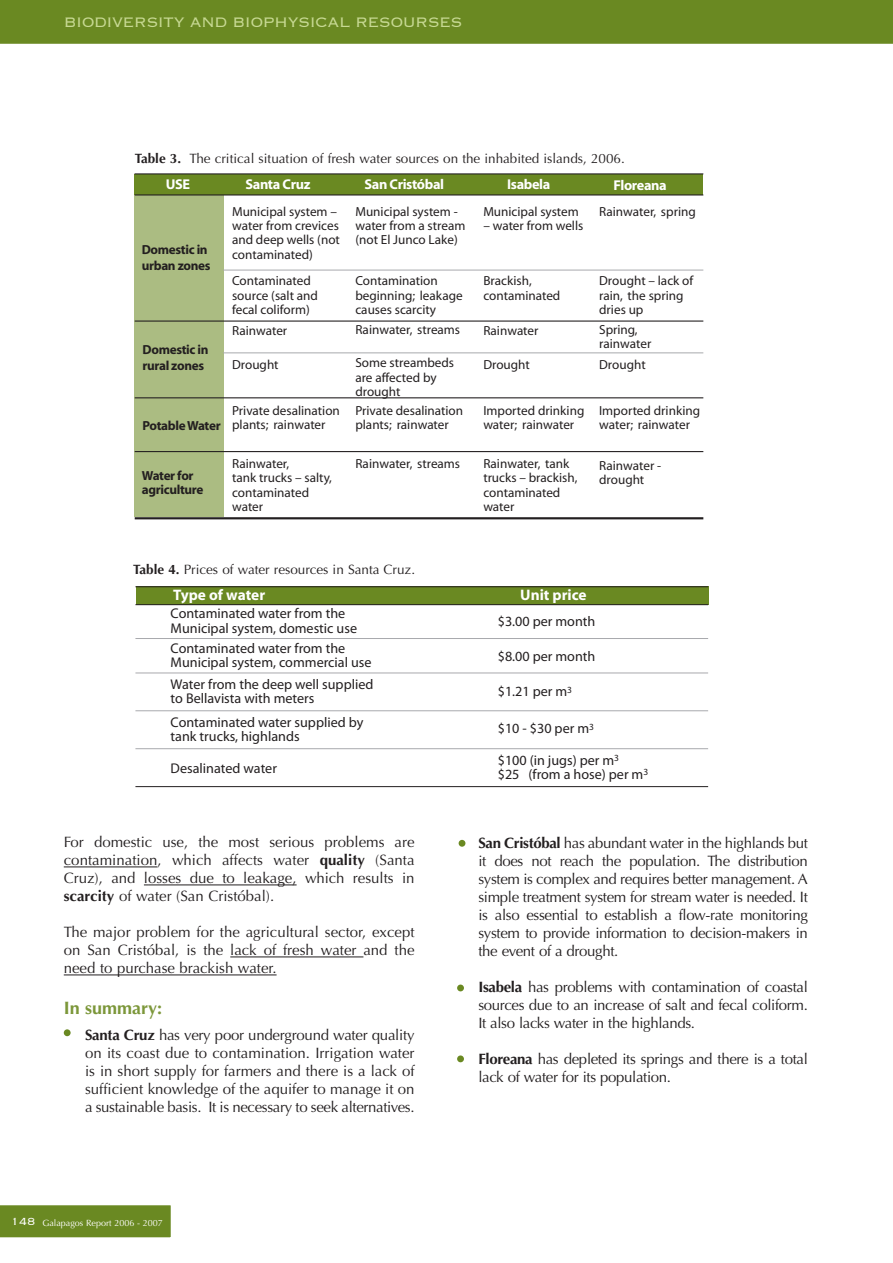
<style>
.page{position:relative;width:893px;height:1263px;background:#fff}
.page>*{position:absolute;margin:0;border:0;box-sizing:border-box;transform-origin:0 0}
.t1{font:300 18px "Copperplate";letter-spacing:-.03em;color:#c7d993}
.t2{font:700 18px "Optima";color:#7c973a}
.t3{font:700 15.3px "Myriad";color:#fff}
.t4{font:15px/18px "Optima";letter-spacing:-.02em;color:#231f20;text-align:justify}
.t5{font:700 14.25px "Myriad";letter-spacing:-.025em;color:#fff}
.t6{font:14.1px/14.1px "Myriad Pro";color:#231f20}
.t7{font:13.5px "Optima";color:#231f20}
.t8{font:13.2px/14.2px "Myriad";color:#231f20}
.t9{font:700 13.2px/15.3px "Myriad";letter-spacing:-.025em;color:#231f20}
.t10{font:9px "Optima";color:#fff}
.s1{font-weight:700}
.s2{font-family:"Copperplate";font-weight:300;font-size:13.5px}
</style>
<div class="page">
<div style="left:0;top:0;width:893px;height:44px;background:#6a8922"></div>
<div style="left:0;top:1205px;width:171px;height:33px;background:#6a8922"></div>
<div style="left:134px;top:193px;width:90px;height:324px;background:#abbc82"></div>
<div style="left:134px;top:174px;width:569px;height:20px;background:#6a8922"></div>
<hr style="left:135px;top:173px;width:568px;height:1px;background:#231f20">
<hr style="left:223px;top:270px;width:480px;height:1px;background:#a8a9ad">
<hr style="left:223px;top:353px;width:480px;height:1px;background:#a8a9ad">
<hr style="left:135px;top:320px;width:568px;height:2px;background:#231f20">
<hr style="left:135px;top:194px;width:568px;height:1px;background:#231f20">
<hr style="left:135px;top:397px;width:568px;height:1px;background:#231f20">
<hr style="left:135px;top:451px;width:568px;height:1px;background:#231f20">
<hr style="left:135px;top:517px;width:568px;height:2px;background:#231f20">
<div style="left:136px;top:587px;width:572px;height:18px;background:#6a8922"></div>
<hr style="left:135px;top:638px;width:573px;height:1px;background:#a8a9ad">
<hr style="left:135px;top:673px;width:573px;height:1px;background:#a8a9ad">
<hr style="left:135px;top:710px;width:573px;height:1px;background:#a8a9ad">
<hr style="left:135px;top:748px;width:573px;height:1px;background:#a8a9ad">
<hr style="left:135px;top:786px;width:573px;height:1px;background:#231f20">
<hr style="left:135px;top:586px;width:573px;height:1px;background:#231f20">
<hr style="left:135px;top:604px;width:573px;height:1px;background:#231f20">
<hr style="left:64px;top:866px;width:93px;height:1px;background:#231f20">
<hr style="left:148px;top:884px;width:149px;height:1px;background:#231f20">
<hr style="left:230px;top:956px;width:133px;height:1px;background:#231f20">
<hr style="left:64px;top:974px;width:213px;height:1px;background:#231f20">
<div style="left:64px;top:1029px;width:7px;height:7px;background:#6a8922;border-radius:50%"></div>
<div style="left:459px;top:840px;width:6px;height:7px;background:#6a8922;border-radius:50%"></div>
<div style="left:457px;top:984px;width:7px;height:7px;background:#6a8922;border-radius:50%"></div>
<div style="left:457px;top:1055px;width:7px;height:7px;background:#6a8922;border-radius:50%"></div>
<p class="t1" style="left:64px;top:10px;width:400px">BIODIVERSITY AND BIOPHYSICAL RESOURSES</p>
<p class="t7" style="left:135px;top:150px;width:491px"><span class="s1">Table 3.</span> The critical situation of fresh water sources on the inhabited islands, 2006.</p>
<p class="t5" style="left:166px;top:179px;width:26px">USE</p>
<p class="t5" style="left:245px;top:179px;width:66px">Santa Cruz</p>
<p class="t5" style="left:364px;top:179px;width:81px">San Cristóbal</p>
<p class="t5" style="left:511px;top:178px;width:41px">sabela</p>
<p class="t5" style="left:613px;top:180px;width:55px">Floreana</p>
<p class="t9" style="left:142px;top:244px;width:70px">Domestic in urban zones</p>
<p class="t9" style="left:143px;top:343px;width:67px;text-align:center">Domestic in ural zones</p>
<p class="t9" style="left:143px;top:419px;width:80px">Potable Water</p>
<p class="t9" style="left:142px;top:469px;width:63px;line-height:14.2px">Water for agriculture</p>
<p class="t8" style="left:232px;top:206px;width:106px">Municipal system –</p>
<p class="t8" style="left:232px;top:220px;width:108px">water from crevices</p>
<p class="t8" style="left:238px;top:234px;width:103px">nd deep wells (not</p>
<p class="t8" style="left:238px;top:248px;width:76px">ontaminated)</p>
<p class="t8" style="left:355px;top:206px;width:111px">Municipal system - water from a stream (not El Junco Lake)</p>
<p class="t8" style="left:483px;top:206px;width:97px">Municipal system</p>
<p class="t8" style="left:483px;top:220px;width:102px">– water from wells</p>
<p class="t8" style="left:599px;top:206px;width:98px">Rainwater, spring</p>
<p class="t8" style="left:232px;top:275px;width:87px">Contaminated source (salt and ecal coliform)</p>
<p class="t8" style="left:355px;top:275px;width:84px">Contamination</p>
<p class="t8" style="left:355px;top:289px;width:109px">begi ning; leakage</p>
<p class="t8" style="left:361px;top:303px;width:76px">auses scarcity</p>
<p class="t8" style="left:489px;top:275px;width:73px">rackish, ontaminated</p>
<p class="t8" style="left:599px;top:275px;width:96px">Drought – lack of</p>
<p class="t8" style="left:603px;top:289px;width:82px">ain, the spring</p>
<p class="t8" style="left:599px;top:303px;width:46px">dries up</p>
<p class="t8" style="left:355px;top:323px;width:106px">Rainwater, streams</p>
<p class="t8" style="left:603px;top:323px;width:49px">pring, ainwater</p>
<p class="t8" style="left:232px;top:325px;width:57px">Rainwater</p>
<p class="t8" style="left:483px;top:325px;width:57px">Rainwater</p>
<p class="t8" style="left:362px;top:357px;width:94px">ome streambeds</p>
<p class="t8" style="left:599px;top:359px;width:48px">Drought</p>
<p class="t8" style="left:355px;top:371px;width:83px;text-indent:6px">re affected by drought</p>
<p class="t8" style="left:232px;top:359px;width:48px">Drought</p>
<p class="t8" style="left:483px;top:359px;width:48px">Drought</p>
<p class="t8" style="left:232px;top:404px;width:109px;text-indent:7px">rivate desalination plants; rainwater</p>
<p class="t8" style="left:355px;top:404px;width:109px;text-indent:7px">rivate desalination plants; rainwater</p>
<p class="t8" style="left:483px;top:404px;width:103px">Imported drinking water rainwater</p>
<p class="t8" style="left:599px;top:404px;width:103px">Imported drinking water rainwater</p>
<p class="t8" style="left:232px;top:458px;width:59px">Rainwater,</p>
<p class="t8" style="left:236px;top:472px;width:97px">ank trucks – salty,</p>
<p class="t8" style="left:238px;top:486px;width:73px">ontaminated</p>
<p class="t8" style="left:232px;top:500px;width:33px">water</p>
<p class="t8" style="left:355px;top:458px;width:106px">Rainwater, streams</p>
<p class="t8" style="left:483px;top:458px;width:81px">Rainwater, tan</p>
<p class="t8" style="left:488px;top:472px;width:91px">rucks – brackish,</p>
<p class="t8" style="left:489px;top:486px;width:73px">ontaminated</p>
<p class="t8" style="left:483px;top:500px;width:33px">water</p>
<p class="t8" style="left:599px;top:459px;width:64px">Rainwater - drought</p>
<p class="t7" style="left:133px;top:562px;width:283px"><span class="s1">Table 4.</span> Prices of water resources in Santa Cruz.</p>
<p class="t3" style="left:173px;top:589px;width:94px">Type of water</p>
<p class="t3" style="left:520px;top:589px;width:68px">Unit price</p>
<p class="t6" style="left:171px;top:608px;width:188px">Contaminated water from the<br>Municipal system, domestic use</p>
<p class="t6" style="left:171px;top:642px;width:202px">Contaminated water from the<br>Municipal system, commercial use</p>
<p class="t6" style="left:175px;top:678px;width:200px;text-indent:-5px">Water from the deep well supplied o Bellavista with meters</p>
<p class="t6" style="left:171px;top:716px;width:194px">Contaminated water supplied by tank trucks, highland</p>
<p class="t6" style="left:171px;top:763px;width:108px">Desalinated water</p>
<p class="t6" style="left:498px;top:615px;width:99px">$3.00 per month</p>
<p class="t6" style="left:498px;top:650px;width:99px">$8.00 per month</p>
<p class="t6" style="left:498px;top:685px;width:71px">$1.21 per m</p>
<p class="t6" style="left:498px;top:723px;width:93px">$10 - $30 per m</p>
<p class="t6" style="left:498px;top:754px;width:147px">$100 (in jugs) per m<br>$25 (from a hose) per m</p>
<p class="t4" style="left:64px;top:833px;width:352px">For domestic use, the most serious problems are contamination, which affects water <span class="s1">quality</span> (Santa Cruz), and losses due to leakage, which results in <span class="s1">scarcity</span> of water (San Cristóbal).</p>
<p class="t4" style="left:64px;top:923px;width:352px">The major problem for the agricultural sector, except on San Cristóbal, is the lack of fresh water and the need to purchase brackish water.</p>
<p class="t2" style="left:64px;top:997px;width:100px">In summary:</p>
<p class="t4" style="left:85px;top:1026px;width:331px"><span class="s1">Santa Cruz</span> has very poor underground water quality on its coast due to contamination. Irrigation water is in short supply for farmers and there is a lack of sufficient knowledge of the aquifer to manage it on a sustainable basis. It is necessary to seek alternatives.</p>
<p class="t10" style="left:11px;top:1217px;width:154px"><span class="s2">148</span> Galapagos Report 2006 - 2007</p>
<p class="t4" style="left:478px;top:834px;width:331px"><span class="s1">San Cristóbal</span> has abundant water in the highlands but it does not reach the population. The distribution system is complex and requires better management. A simple treatment system for stream water is needed. It is also essential to establish a flow-rate monitoring system to provide information to decision-makers in the event of a drought.</p>
<p class="t4" style="left:478px;top:978px;width:331px"><span class="s1">Isabela</span> has problems with contamination of coastal sources due to an increase of salt and fecal coliform.<br>It also lacks water in the highlands.</p>
<p class="t4" style="left:478px;top:1050px;width:331px"><span class="s1">Floreana</span> has depleted its springs and there is a total lack of water for its population.</p>
</div>
